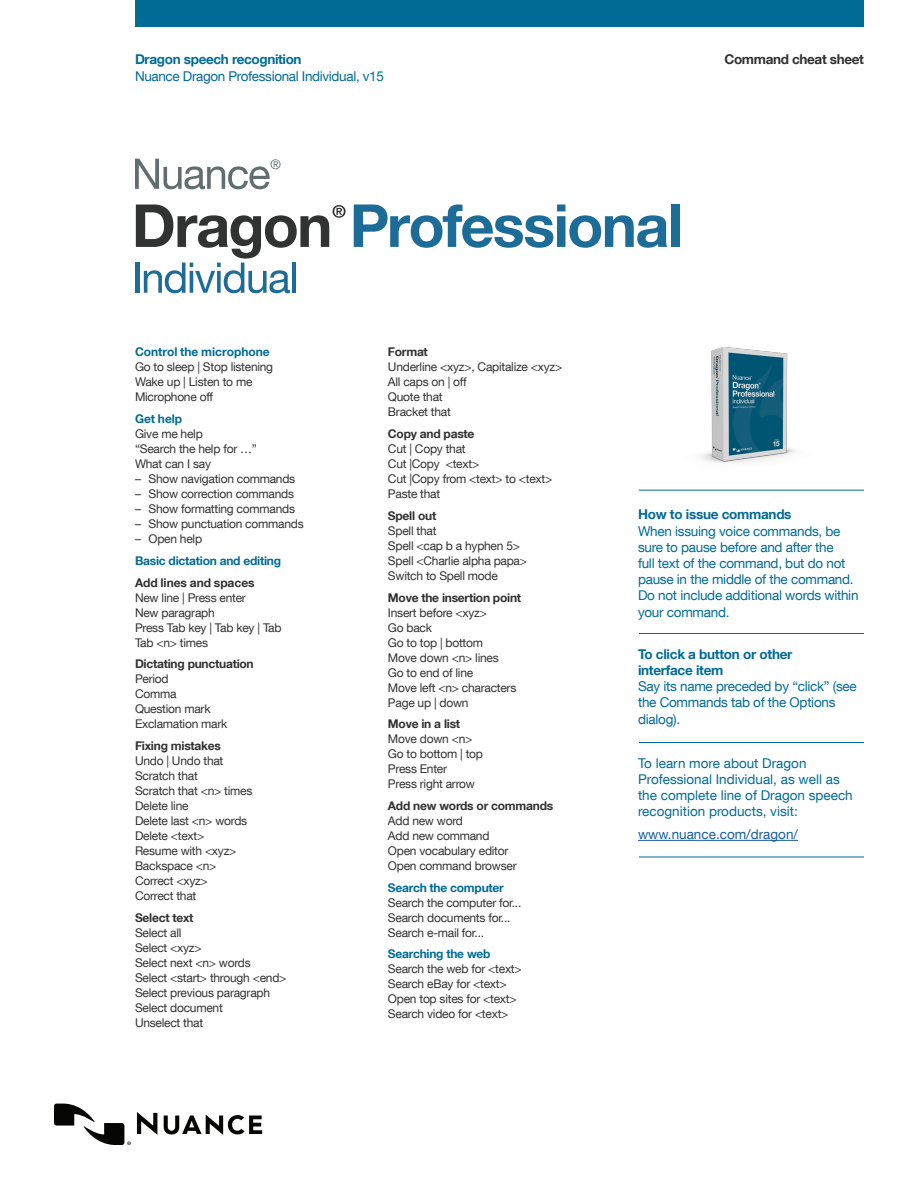
<style>
.page{position:relative;width:918px;height:1188px;background:#fff}
.page>*{position:absolute;margin:0;border:0;box-sizing:border-box;transform-origin:0 0}
.t1{font:13.5px/16.2px "Helvetica Neue LT Com";letter-spacing:-.02em;color:#006b95}
.t2{font:13.5px/16.2px "Helvetica Neue LT Com";color:#006b95}
.t3{font:700 13.5px/16.2px "Helvetica Neue LT Com";letter-spacing:-.02em;color:#006b95}
.t4{font:13.5px "Helvetica Neue LT Com";color:#175d9e}
.t5{font:700 13.5px "Helvetica Neue LT Com";letter-spacing:-.025em;color:#323132}
.t6{font:12px/15px "Helvetica Neue LT Com";letter-spacing:-.02em;color:#323132}
.t7{font:700 12px "Helvetica Neue LT Com";letter-spacing:-.02em;color:#323132}
.t8{font:700 12px "Helvetica Neue LT Com";letter-spacing:-.02em;color:#006b95}
.t9{font:700 12px "Helvetica Neue LT Com";color:#006b95}
.t10{font:700 12px "Helvetica Neue LT Com";color:#323132}
</style>
<div class="page">
<div style="left:135px;top:0;width:729px;height:27px;background:#006b95"></div>
<svg style="left:137px;top:1112px;width:20px;height:23px"></svg>
<svg style="left:164px;top:1115px;width:98px;height:20px"></svg>
<svg style="left:54px;top:1104px;width:77px;height:41px"></svg>
<svg style="left:135px;top:159px;width:146px;height:30px"></svg>
<svg style="left:354px;top:205px;width:313px;height:43px"></svg>
<div style="left:671px;top:205px;width:9px;height:42px;background:#1d6c97"></div>
<hr style="left:135px;top:263px;width:4px;height:30px;background:#1d6c97">
<svg style="left:136px;top:204px;width:210px;height:89px"></svg>
<hr style="left:292px;top:263px;width:4px;height:30px;background:#1d6c97">
<img style="left:668px;top:347px;width:165px;height:143px">
<hr style="left:639px;top:490px;width:225px;height:1px;background:#006b95">
<hr style="left:639px;top:633px;width:225px;height:1px;background:#006b95">
<hr style="left:639px;top:742px;width:225px;height:1px;background:#006b95">
<hr style="left:639px;top:857px;width:225px;height:1px;background:#006b95">
<hr style="left:638px;top:840px;width:160px;height:1px;background:#175d9e">
<p class="t3" style="left:135px;top:51px;width:168px">Dragon speech recognition</p>
<p class="t1" style="left:135px;top:67px;width:250px">Nuance Dragon Professional Individual, v15</p>
<p class="t5" style="left:724px;top:51px;width:141px">Command cheat sheet</p>
<p class="t9" style="left:135px;top:344px;width:136px">Control the microphone</p>
<p class="t6" style="left:135px;top:359px;width:140px">Go to sleep | Stop listening<br>Wake up | Listen to me<br>Microphone off</p>
<p class="t8" style="left:135px;top:411px;width:49px">Get help</p>
<p class="t6" style="left:135px;top:426px;width:124px">Give me help<br>“Search the help for …”<br>What can I say</p>
<p class="t6" style="left:135px;top:471px;width:162px">– Show navigation commands</p>
<p class="t6" style="left:135px;top:486px;width:161px">– Show correction commands</p>
<p class="t6" style="left:135px;top:501px;width:162px">– Show formatting commands</p>
<p class="t6" style="left:135px;top:516px;width:170px">– Show punctuation commands</p>
<p class="t6" style="left:135px;top:531px;width:69px">– Open help</p>
<p class="t8" style="left:135px;top:553px;width:148px">Basic dictation and editing</p>
<p class="t10" style="left:135px;top:575px;width:121px">Add lines and spaces</p>
<p class="t6" style="left:135px;top:590px;width:148px">New line | Press enter<br>New paragraph<br>Press Tab key | Tab key | Tab<br>Tab &lt;n&gt; times</p>
<p class="t7" style="left:135px;top:656px;width:120px">Dictating punctuation</p>
<p class="t6" style="left:135px;top:671px;width:94px">Period<br>Comma<br>Question mark<br>Exclamation mark</p>
<p class="t7" style="left:135px;top:738px;width:87px">Fixing mistakes</p>
<p class="t6" style="left:135px;top:753px;width:119px">Undo | Undo that<br>Scratch that<br>Scratch that &lt;n&gt; times<br>Delete line<br>Delete last &lt;n&gt; words<br>Delete &lt;text&gt;<br>Resume with &lt;xyz&gt;<br>Backspace &lt;n&gt;<br>Correct &lt;xyz&gt;<br>Correct that</p>
<p class="t7" style="left:135px;top:910px;width:60px">Select text</p>
<p class="t6" style="left:135px;top:925px;width:153px">Select all<br>Select &lt;xyz&gt;<br>Select next &lt;n&gt; words<br>Select &lt;start&gt; through &lt;end&gt;<br>Select previous paragraph<br>Select document<br>Unselect that</p>
<p class="t7" style="left:388px;top:344px;width:41px">Format</p>
<p class="t6" style="left:388px;top:359px;width:176px">Underline &lt;xyz&gt;, Capitalize &lt;xyz&gt;<br>All caps on | off<br>Quote that<br>Bracket that</p>
<p class="t7" style="left:388px;top:426px;width:88px">Copy and paste</p>
<p class="t6" style="left:388px;top:441px;width:166px">Cut | Copy that<br>Cut |Copy &lt;text&gt;<br>Cut |Copy from &lt;text&gt; to &lt;text&gt;<br>Paste that</p>
<p class="t7" style="left:388px;top:508px;width:50px">Spell out</p>
<p class="t6" style="left:388px;top:523px;width:141px">Spell that<br>Spell &lt;cap b a hyphen 5&gt;<br>Spell &lt;Charlie alpha papa&gt;<br>Switch to Spell mode</p>
<p class="t7" style="left:388px;top:590px;width:135px">Move the insertion point</p>
<p class="t6" style="left:388px;top:604px;width:130px">Insert before &lt;xyz&gt;<br>Go back<br>Go to top | bottom<br>Move down &lt;n&gt; lines<br>Go to end of line<br>Move left &lt;n&gt; characters<br>Page up | down</p>
<p class="t7" style="left:388px;top:716px;width:74px">Move in a list</p>
<p class="t6" style="left:388px;top:731px;width:97px">Move down &lt;n&gt;<br>Go to bottom | top<br>Press Enter<br>Press right arrow</p>
<p class="t7" style="left:388px;top:798px;width:167px">Add new words or commands</p>
<p class="t6" style="left:388px;top:813px;width:130px">Add new word<br>Add new command<br>Open vocabulary editor<br>Open command browser</p>
<p class="t8" style="left:388px;top:880px;width:117px">Search the computer</p>
<p class="t6" style="left:388px;top:895px;width:135px">Search the computer for...<br>Search documents for...<br>Search e-mail for...</p>
<p class="t8" style="left:388px;top:947px;width:104px">Searching the web</p>
<p class="t6" style="left:388px;top:961px;width:135px">Search the web for &lt;text&gt;<br>Search eBay for &lt;text&gt;<br>Open top sites for &lt;text&gt;<br>Search video for &lt;text&gt;</p>
<p class="t3" style="left:638px;top:506px;width:155px">How to issue commands</p>
<p class="t1" style="left:638px;top:522px;width:222px">When issuing voice commands, be sure to pause before and after the<br>full text of the command, but do not pause in the middle of the command.<br>Do not include additional words within your command.</p>
<p class="t3" style="left:638px;top:645px;width:156px">To click a button or other interface item</p>
<p class="t1" style="left:638px;top:678px;width:220px">Say its name preceded by “click” (see the Commands tab of the Options dialog).</p>
<p class="t2" style="left:638px;top:755px;width:216px">To learn more about Dragon<br>Professional Individual, as well as the complete line of Dragon speech recognition products, visit:</p>
<p class="t4" style="left:638px;top:826px;width:161px">www.nuance.com/dragon/</p>
</div>
